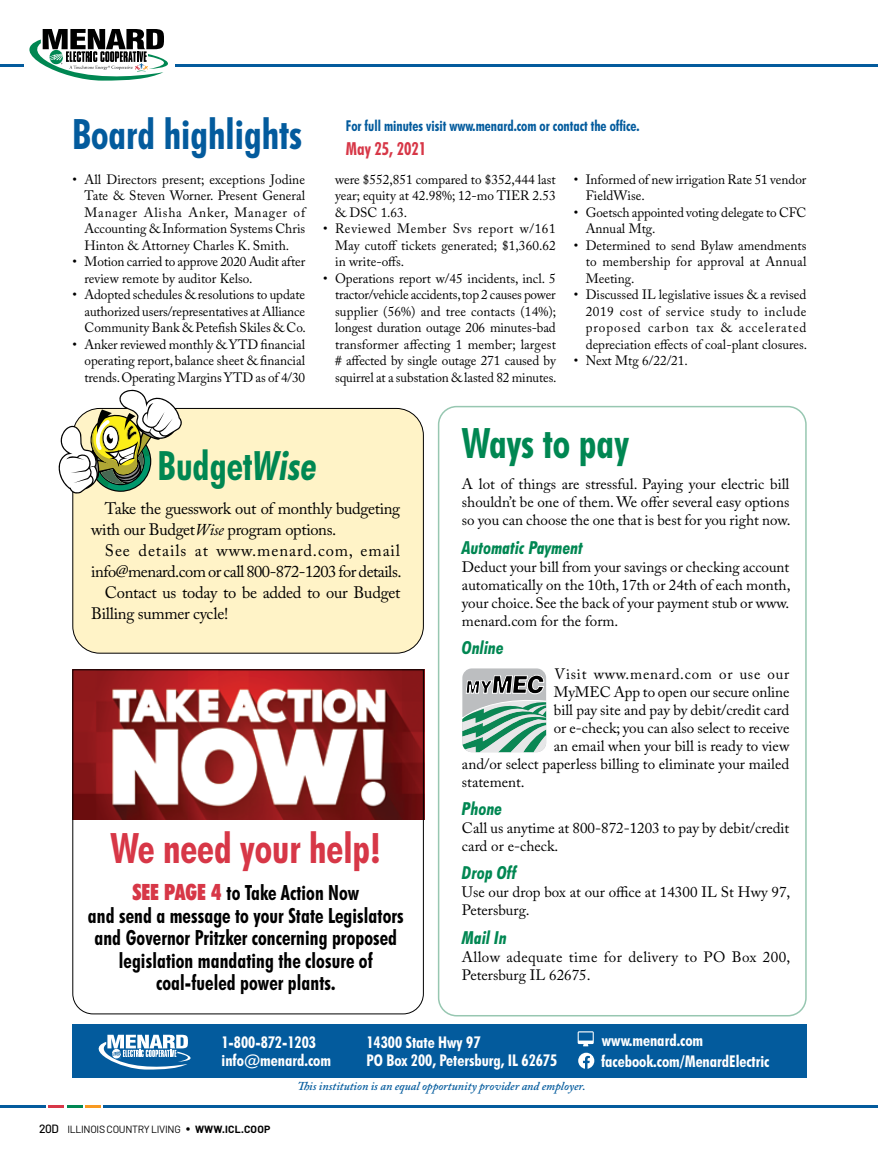
<style>
.page{position:relative;width:878px;height:1161px;background:#fff}
.page>*{position:absolute;margin:0;border:0;box-sizing:border-box;transform-origin:0 0}
.t1{font:700 condensed 42px "Futura BT";color:#035b9d;scale:.93 1}
.t2{font:700 condensed 42px "Futura BT";color:#d73747;scale:.93 1}
.t3{font:700 condensed 42px "Futura BT";color:#008752;scale:.93 1}
.t4{font:700 condensed 40.5px "Futura BT";color:#008752;scale:.93 1}
.t5{font:900 24.45px "Swiss 721 BT";color:#000;scale:.93 1}
.t6{font:700 condensed 21px/22.5px "Futura BT";letter-spacing:.005em;color:#000;text-align:center;scale:.93 1}
.t7{font:italic 700 condensed 18px "Futura BT";color:#008752}
.t8{font:700 condensed 18px "Futura BT";color:#d73747;scale:.93 1}
.t9{font:16.5px/21px "Adobe Caslon Pro";letter-spacing:-.02em;color:#000}
.t10{font:16.5px "Adobe Caslon Pro";letter-spacing:.055em;color:#000}
.t11{font:700 condensed 16.2px/18px "Futura BT";color:#fff}
.t12{font:15px/18px "Adobe Caslon Pro";color:#000;text-align:justify}
.t13{font:15px/18px "Adobe Caslon Pro";letter-spacing:.025em;color:#000}
.t14{font:700 condensed 15px "Futura BT";color:#035b9d;scale:.93 1}
.t15{font:15px "Adobe Caslon Pro";letter-spacing:.05em;color:#000}
.t16{font:13.5px/16.5px "Adobe Caslon Pro";color:#000;text-align:justify}
.t17{font:italic 600 12px "Adobe Caslon Pro";color:#035b9d}
.t18{font:10.5px "Barlow";letter-spacing:-.03em;color:#000}
.s1{font-style:italic}
.s2{font-weight:900;font-size:22.5px;color:#d73747}
.s3{font-size:17.4px}
.s4{font-weight:500;font-size:12px}
.s5{font-size:15px}
.s6{font-weight:700}
</style>
<div class="page">
<hr style="left:176px;top:64px;width:702px;height:3px;background:#035b9d">
<hr style="left:0;top:64px;width:24px;height:3px;background:#035b9d">
<hr style="left:85px;top:1105px;width:16px;height:3px;background:#f89921">
<hr style="left:103px;top:1105px;width:775px;height:3px;background:#035b9d">
<hr style="left:48px;top:1105px;width:16px;height:3px;background:#d73747">
<hr style="left:0;top:1105px;width:46px;height:3px;background:#035b9d">
<hr style="left:67px;top:1105px;width:15px;height:3px;background:#008752">
<svg style="left:29px;top:29px;width:147px;height:52px"></svg>
<div style="left:438px;top:406px;width:368px;height:610px;border:2px solid #97c7b1;border-radius:18px"></div>
<div style="left:72px;top:1025px;width:734px;height:53px;background:#035b9d"></div>
<svg style="left:98px;top:1035px;width:93px;height:35px"></svg>
<svg style="left:577px;top:1031px;width:16px;height:15px"></svg>
<svg style="left:578px;top:1053px;width:16px;height:16px"></svg>
<div style="left:462px;top:668px;width:84px;height:84px;background:#bcbec0;border-radius:10px"></div>
<svg style="left:462px;top:675px;width:85px;height:77px"></svg>
<div style="left:73px;top:408px;width:350px;height:245px;background:#fff3c7;border-radius:27px"></div>
<div style="left:73px;top:408px;width:350px;height:245px;border:1px solid #000;border-radius:27px"></div>
<svg style="left:72px;top:669px;width:352px;height:346px"></svg>
<svg style="left:59px;top:390px;width:123px;height:104px"></svg>
<h1 class="t1" style="left:72px;top:109px;width:249px">Board highlights</h1>
<p class="t16" style="left:84px;top:171px;width:222px;text-indent:-12px">• All Directors present; exceptions Jodine Tate &amp; Steven Worner. Present General Manager Alisha Anker, Manager of Accounting &amp; Information Systems Chris Hinton &amp; Attorney Charles K. Smith.</p>
<p class="t16" style="left:84px;top:253px;width:222px;text-indent:-12px">• Motion carried to approve 2020 Audit after review remote by auditor Kelso.</p>
<p class="t16" style="left:84px;top:286px;width:223px;text-indent:-12px">• Adopted schedules &amp; resolutions to update authorized users/representatives at Alliance Community Bank &amp; Petefish Skiles &amp; Co.</p>
<p class="t16" style="left:84px;top:336px;width:222px;text-indent:-12px">• Anker reviewed monthly &amp; YTD financial operating report, balance sheet &amp; financial trends. Operating Margins YTD as of 4/30</p>
<p class="t14" style="left:346px;top:116px;width:317px">For full minutes visit www.menard.com or contact the office.</p>
<h3 class="t8" style="left:346px;top:138px;width:88px">May 25, 2021</h3>
<p class="t16" style="left:335px;top:171px;width:222px">were $552,851 compared to $352,444 last year; equity at 42.98%; 12-mo TIER 2.53 &amp; DSC 1.63.</p>
<p class="t16" style="left:335px;top:220px;width:222px;text-indent:-12px">• Reviewed Member Svs report w/161<br>May cutoff tickets generated; $1,360.62 in write-offs.</p>
<p class="t16" style="left:335px;top:270px;width:223px;text-indent:-12px">• Operations report w/45 incidents, incl. 5 tractor/vehicle accidents, top 2 causes power supplier (56%) and tree contacts (14%); longest duration outage 206 minutes-bad transformer affecting 1 member; largest # affected by single outage 271 caused by squirrel at a substation &amp; lasted 82 minutes.</p>
<p class="t16" style="left:585px;top:171px;width:222px;text-indent:-12px">• Informed of new irrigation Rate 51 vendor<br>FieldWise.</p>
<p class="t16" style="left:585px;top:204px;width:222px;text-indent:-12px">• Goetsch appointed voting delegate to CFC<br>Annual Mtg.</p>
<p class="t16" style="left:585px;top:237px;width:222px;text-indent:-12px">• Determined to send Bylaw amendments to membership for approval at Annual Meeting.</p>
<p class="t16" style="left:585px;top:286px;width:223px;text-indent:-12px">• Discussed IL legislative issues &amp; a revised 2019 cost of service study to include proposed carbon tax &amp; accelerated depreciation effects of coal-plant closures.</p>
<p class="t16" style="left:573px;top:352px;width:116px">• Next Mtg 6/22/21.</p>
<h2 class="t4" style="left:158px;top:441px;width:173px">Budget<span class="s1">Wise</span></h2>
<p class="t9" style="left:91px;top:498px;width:310px;text-indent:13px">Take the guesswork out of monthly budgeting with our Budget<span class="s1">Wise</span> program options.</p>
<p class="t10" style="left:105px;top:541px;width:297px">See details at www.menard.com, email</p>
<p class="t9" style="left:91px;top:561px;width:312px">info@menard.com or call 800-872-1203 for details.</p>
<p class="t9" style="left:105px;top:582px;width:297px">Contact us today to be added to our Budget</p>
<p class="t9" style="left:91px;top:603px;width:138px">Billing summer cycle!</p>
<h1 class="t2" style="left:111px;top:822px;width:292px">We need your help!</h1>
<h3 class="t6" style="left:88px;top:881px;width:341px"><span class="s2">SEE PAGE 4</span> to Take Action Now<br>and send a message to your State Legislators and Governor Pritzker concerning proposed legislation mandating the closure of coal-fueled power plants.</h3>
<h1 class="t3" style="left:462px;top:417px;width:181px">Ways to pay</h1>
<p class="t12" style="left:462px;top:475px;width:330px">A lot of things are stressful. Paying your electric bill shouldn’t be one of them. We offer several easy options so you can choose the one that is best for you right now.</p>
<h3 class="t7" style="left:462px;top:536px;width:122px">Automatic Payment</h3>
<p class="t12" style="left:462px;top:557px;width:330px">Deduct your bill from your savings or checking account automatically on the 10th, 17th or 24th of each month, your choice. See the back of your payment stub or www. menard.com for the form.</p>
<h3 class="t7" style="left:462px;top:637px;width:43px">Online</h3>
<h3 class="t5" style="left:465px;top:670px;width:89px"><span class="s3">MY</span>MEC</h3>
<p class="t15" style="left:554px;top:665px;width:236px">Visit www.menard.com or use our</p>
<p class="t12" style="left:554px;top:683px;width:237px">MyMEC App to open our secure online</p>
<p class="t12" style="left:554px;top:701px;width:237px">bill pay site and pay by debit/credit card</p>
<p class="t12" style="left:554px;top:719px;width:237px">or e-check; you can also select to receive</p>
<p class="t12" style="left:554px;top:737px;width:237px">an email when your bill is ready to view</p>
<p class="t12" style="left:462px;top:755px;width:329px">and/or select paperless billing to eliminate your mailed</p>
<p class="t12" style="left:462px;top:773px;width:64px">statement.</p>
<h3 class="t7" style="left:462px;top:798px;width:42px">Phone</h3>
<p class="t12" style="left:462px;top:819px;width:329px">Call us anytime at 800-872-1203 to pay by debit/credit card or e-check.</p>
<h3 class="t7" style="left:462px;top:862px;width:56px">Drop Off</h3>
<p class="t12" style="left:462px;top:883px;width:330px">Use our drop box at our office at 14300 IL St Hwy 97,<br>Petersburg.</p>
<h3 class="t7" style="left:462px;top:926px;width:46px">Mail In</h3>
<p class="t13" style="left:462px;top:948px;width:330px">Allow adequate time for delivery to PO Box 200,<br>Petersburg IL 62675.</p>
<p class="t11" style="left:366px;top:1033px;width:192px">14300 State Hwy 97<br>PO Box 200, Petersburg, IL 62675</p>
<p class="t11" style="left:221px;top:1033px;width:111px">1-800-872-1203 info@menard.com</p>
<p class="t17" style="left:297px;top:1079px;width:289px">This institution is an equal opportunity provider and employer.</p>
<p class="t18" style="left:39px;top:1123px;width:233px"><span class="s4">20D</span> ILLINOIS COUNTRY LIVING <span class="s5">•</span> <span class="s6">WWW.ICL.COOP</span></p>
<p class="t11" style="left:601px;top:1030px;width:170px;line-height:21px">www.menard.com facebook.com/MenardElectric</p>
</div>
